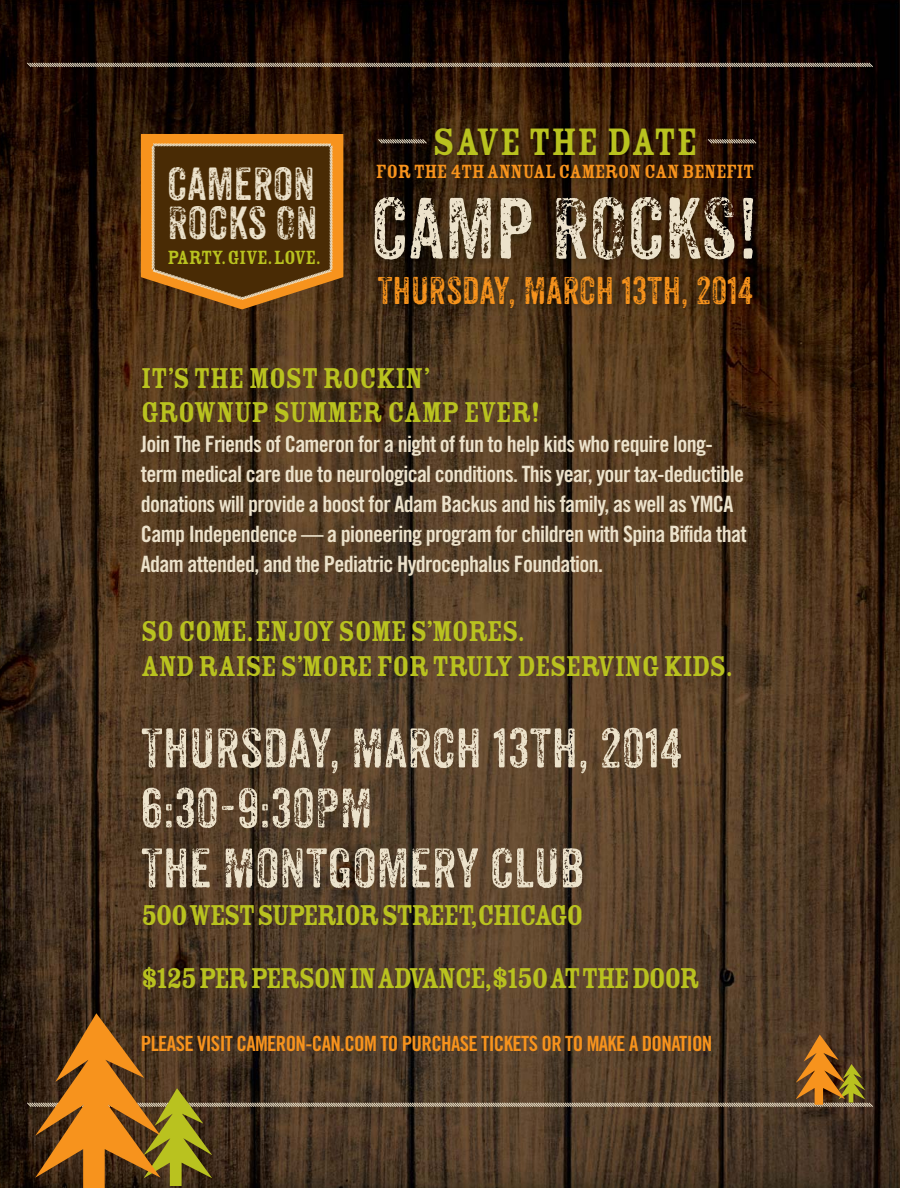
<style>
.page{position:relative;width:900px;height:1188px;background:#fff}
.page>*{position:absolute;margin:0;border:0;box-sizing:border-box;transform-origin:0 0}
.t1{font:84px "Anodyne";color:#ece2cb}
.t2{font:54px/60px "Anodyne";color:#ece2cb}
.t3{font:45px/39px "Anodyne";color:#ece2cb}
.t4{font:42px "Rosewood Std Fill";letter-spacing:-.01em;color:#b9c21f}
.t5{font:37.5px "Anodyne";color:#f7931d}
.t6{font:31.5px/34.5px "Rosewood Std Fill";letter-spacing:-.045em;color:#b9c21f}
.t7{font:31.5px/63px "Rosewood Std Fill";letter-spacing:-.07em;color:#b9c21f}
.t8{font:22.5px/30px "Trade Gothic LT Std Bd Cn 20";letter-spacing:-.03em;color:#ece2cb}
.t9{font:21px "Trade Gothic LT Std Bd Cn 20";letter-spacing:-.03em;color:#f7931d}
.t10{font:21px "Rosewood Std Fill";letter-spacing:-.03em;color:#f7931d}
.t11{font:21px "Rosewood Std Fill";letter-spacing:-.045em;color:#b9c21f}
</style>
<div class="page">
<img style="left:742px;top:0;width:158px;height:413px">
<img style="left:106px;top:413px;width:794px;height:775px">
<img style="left:0;top:0;width:742px;height:154px">
<img style="left:106px;top:310px;width:636px;height:103px">
<img style="left:0;top:154px;width:366px;height:156px">
<img style="left:0;top:310px;width:106px;height:878px">
<img style="left:366px;top:120px;width:396px;height:195px">
<svg style="left:141px;top:134px;width:202px;height:175px;background:#704612"></svg>
<svg style="left:26px;top:62px;width:848px;height:6px;background:#706052"></svg>
<svg style="left:377px;top:138px;width:51px;height:6px"></svg>
<svg style="left:707px;top:138px;width:50px;height:6px"></svg>
<svg style="left:26px;top:1013px;width:848px;height:175px;background:#594024"></svg>
<h3 class="t3" style="left:167px;top:164px;width:152px">CAMERON<br>ROCKS ON</h3>
<p class="t11" style="left:167px;top:244px;width:155px">PARTY.GIVE.LOVE.</p>
<h3 class="t4" style="left:433px;top:116px;width:267px">SAVE THE DATE</h3>
<p class="t10" style="left:376px;top:158px;width:380px">FOR THE 4TH ANNUAL CAMERON CAN BENEFIT</p>
<h1 class="t1" style="left:371px;top:178px;width:389px">CAMP ROCKS!</h1>
<h3 class="t5" style="left:377px;top:268px;width:377px">THURSDAY, MARCH 13TH, 2014</h3>
<h3 class="t6" style="left:141px;top:359px;width:401px">IT’S THE MOST ROCKIN’<br>GROWNUP SUMMER CAMP EVER!</h3>
<p class="t8" style="left:141px;top:432px;width:607px">Join The Friends of Cameron for a night of fun to help kids who require long&shy;term medical care due to neurological conditions. This year, your tax-deductible donations will provide a boost for Adam Backus and his family, as well as YMCA Camp Independence — a pioneering program for children with Spina Bifida that Adam attended, and the Pediatric Hydrocephalus Foundation.</p>
<h3 class="t6" style="left:141px;top:613px;width:594px">SO COME.ENJOY SOME S’MORES.<br>AND RAISE S’MORE FOR TRULY DESERVING KIDS.</h3>
<h2 class="t2" style="left:141px;top:718px;width:543px">THURSDAY, MARCH 13TH, 2014<br>6:30-9:30PM<br>THE MONTGOMERY CLUB</h2>
<h3 class="t7" style="left:141px;top:883px;width:561px">500 WEST SUPERIOR STREET,CHICAGO<br>$125 PER PERSON IN ADVANCE,$150 AT THE DOOR</h3>
<p class="t9" style="left:141px;top:1036px;width:573px">PLEASE VISIT CAMERON-CAN.COM TO PURCHASE TICKETS OR TO MAKE A DONATION</p>
</div>
